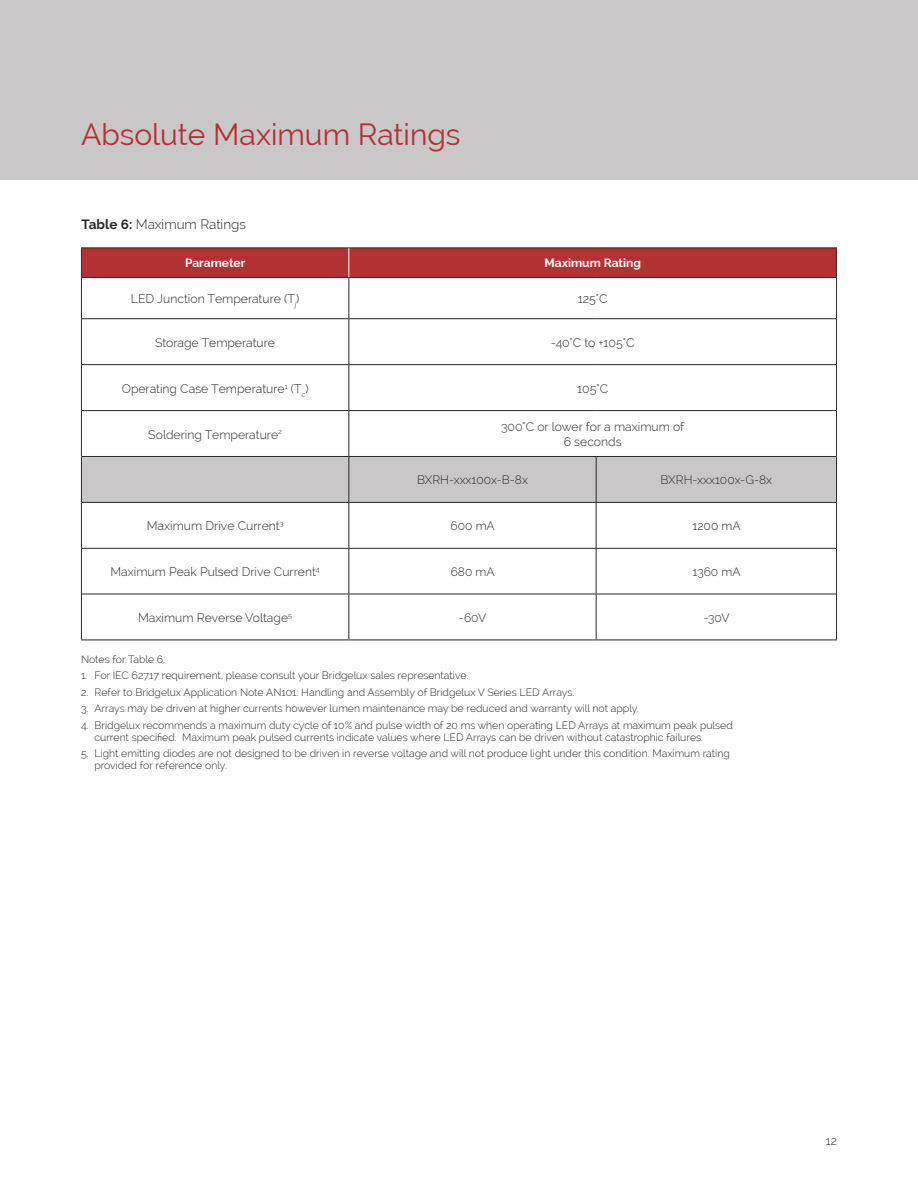
<style>
.page{position:relative;width:918px;height:1188px;background:#fff}
.page>*{position:absolute;margin:0;border:0;box-sizing:border-box;transform-origin:0 0}
.t1{font:30px "Raleway";color:#b33033}
.t2{font:300 13.5px "Raleway";color:#2b2829}
.t3{font:300 12.3px/14.7px "Raleway";color:#2b2829;text-align:center}
.t4{font:300 12px "Raleway";color:#2b2829}
.t5{font:700 12px "Raleway";color:#fff}
.t6{font:300 10.5px/12px "Raleway";color:#2b2829}
.s1{font-weight:700}
</style>
<div class="page">
<div style="left:0;top:0;width:918px;height:180px;background:#c9c7c8"></div>
<div style="left:82px;top:457px;width:754px;height:45px;background:#c9c7c8"></div>
<hr style="left:81px;top:247px;width:268px;height:1px;background:#2b2829">
<hr style="left:349px;top:247px;width:247px;height:1px;background:#2b2829">
<hr style="left:596px;top:247px;width:241px;height:1px;background:#2b2829">
<hr style="left:82px;top:318px;width:267px;height:1px;background:#2b2829">
<hr style="left:349px;top:318px;width:247px;height:1px;background:#2b2829">
<hr style="left:596px;top:318px;width:240px;height:1px;background:#2b2829">
<hr style="left:82px;top:364px;width:267px;height:1px;background:#2b2829">
<hr style="left:349px;top:364px;width:247px;height:1px;background:#2b2829">
<hr style="left:596px;top:364px;width:240px;height:1px;background:#2b2829">
<hr style="left:82px;top:410px;width:267px;height:1px;background:#2b2829">
<hr style="left:349px;top:410px;width:247px;height:1px;background:#2b2829">
<hr style="left:596px;top:410px;width:240px;height:1px;background:#2b2829">
<hr style="left:82px;top:456px;width:267px;height:1px;background:#2b2829">
<hr style="left:349px;top:456px;width:247px;height:1px;background:#2b2829">
<hr style="left:596px;top:456px;width:240px;height:1px;background:#2b2829">
<hr style="left:82px;top:502px;width:267px;height:1px;background:#2b2829">
<hr style="left:349px;top:502px;width:247px;height:1px;background:#2b2829">
<hr style="left:596px;top:502px;width:240px;height:1px;background:#2b2829">
<hr style="left:82px;top:548px;width:267px;height:1px;background:#2b2829">
<hr style="left:349px;top:548px;width:247px;height:1px;background:#2b2829">
<hr style="left:596px;top:548px;width:240px;height:1px;background:#2b2829">
<hr style="left:82px;top:594px;width:267px;height:1px;background:#2b2829">
<hr style="left:349px;top:594px;width:247px;height:1px;background:#2b2829">
<hr style="left:596px;top:594px;width:240px;height:1px;background:#2b2829">
<hr style="left:81px;top:640px;width:268px;height:1px;background:#2b2829">
<hr style="left:349px;top:640px;width:247px;height:1px;background:#2b2829">
<hr style="left:596px;top:640px;width:241px;height:1px;background:#2b2829">
<hr style="left:81px;top:278px;width:1px;height:41px;background:#2b2829">
<hr style="left:348px;top:278px;width:1px;height:40px;background:#2b2829">
<hr style="left:836px;top:278px;width:1px;height:41px;background:#2b2829">
<hr style="left:81px;top:319px;width:1px;height:46px;background:#2b2829">
<hr style="left:348px;top:319px;width:1px;height:45px;background:#2b2829">
<hr style="left:836px;top:319px;width:1px;height:46px;background:#2b2829">
<hr style="left:81px;top:365px;width:1px;height:46px;background:#2b2829">
<hr style="left:348px;top:365px;width:1px;height:45px;background:#2b2829">
<hr style="left:836px;top:365px;width:1px;height:46px;background:#2b2829">
<hr style="left:81px;top:411px;width:1px;height:45px;background:#2b2829">
<hr style="left:348px;top:411px;width:1px;height:45px;background:#2b2829">
<hr style="left:836px;top:411px;width:1px;height:45px;background:#2b2829">
<hr style="left:81px;top:456px;width:1px;height:46px;background:#2b2829">
<hr style="left:348px;top:457px;width:1px;height:45px;background:#2b2829">
<hr style="left:596px;top:457px;width:1px;height:45px;background:#2b2829">
<hr style="left:836px;top:456px;width:1px;height:46px;background:#2b2829">
<hr style="left:81px;top:502px;width:1px;height:46px;background:#2b2829">
<hr style="left:348px;top:503px;width:1px;height:45px;background:#2b2829">
<hr style="left:596px;top:503px;width:1px;height:45px;background:#2b2829">
<hr style="left:836px;top:502px;width:1px;height:46px;background:#2b2829">
<hr style="left:81px;top:548px;width:1px;height:46px;background:#2b2829">
<hr style="left:348px;top:549px;width:1px;height:45px;background:#2b2829">
<hr style="left:596px;top:549px;width:1px;height:45px;background:#2b2829">
<hr style="left:836px;top:548px;width:1px;height:46px;background:#2b2829">
<hr style="left:81px;top:594px;width:1px;height:46px;background:#2b2829">
<hr style="left:348px;top:594px;width:1px;height:46px;background:#2b2829">
<hr style="left:596px;top:594px;width:1px;height:46px;background:#2b2829">
<hr style="left:836px;top:594px;width:1px;height:46px;background:#2b2829">
<svg style="left:81px;top:248px;width:756px;height:30px;background:#ac2f32"></svg>
<h1 class="t1" style="left:81px;top:123px;width:381px">Absolute Maximum Ratings</h1>
<p class="t2" style="left:82px;top:216px;width:166px"><span class="s1">Table 6:</span> Maximum Ratings</p>
<p class="t5" style="left:185px;top:258px;width:62px">Parameter</p>
<p class="t5" style="left:544px;top:258px;width:98px">Maximum Rating</p>
<p class="t3" style="left:131px;top:291px;width:170px">LED Junction Temperature (T<sub>j</sub>)</p>
<p class="t3" style="left:578px;top:291px;width:31px">125°C</p>
<p class="t3" style="left:155px;top:335px;width:121px">Storage Temperature</p>
<p class="t3" style="left:551px;top:335px;width:85px">-40°C to +105°C</p>
<p class="t3" style="left:122px;top:381px;width:188px">Operating Case Temperature<sup>1</sup> (T<sub>c</sub>)</p>
<p class="t3" style="left:577px;top:381px;width:32px">105°C</p>
<p class="t3" style="left:148px;top:427px;width:135px">Soldering Temperature<sup>2</sup></p>
<p class="t3" style="left:501px;top:419px;width:185px">300°C or lower for a maximum of<br>6 seconds</p>
<p class="t4" style="left:417px;top:473px;width:112px">BXRH-xxx100x-B-8x</p>
<p class="t4" style="left:661px;top:473px;width:113px">BXRH-xxx100x-G-8x</p>
<p class="t3" style="left:147px;top:519px;width:138px">Maximum Drive Current<sup>3</sup></p>
<p class="t4" style="left:451px;top:519px;width:46px">600 mA</p>
<p class="t4" style="left:692px;top:519px;width:50px">1200 mA</p>
<p class="t3" style="left:110px;top:564px;width:211px">Maximum Peak Pulsed Drive Current<sup>4</sup></p>
<p class="t4" style="left:451px;top:565px;width:46px">680 mA</p>
<p class="t4" style="left:692px;top:565px;width:50px">1360 mA</p>
<p class="t3" style="left:138px;top:610px;width:156px">Maximum Reverse Voltage<sup>5</sup></p>
<p class="t4" style="left:459px;top:611px;width:29px">-60V</p>
<p class="t4" style="left:704px;top:611px;width:28px">-30V</p>
<p class="t6" style="left:81px;top:653px;width:86px">Notes for Table 6:</p>
<p class="t6" style="left:81px;top:669px;width:389px">1. For IEC 62717 requirement, please consult your Bridgelux sales representative.</p>
<p class="t6" style="left:81px;top:686px;width:495px">2. Refer to Bridgelux Application Note AN101: Handling and Assembly of Bridgelux V Series LED Arrays.</p>
<p class="t6" style="left:81px;top:702px;width:559px">3. Arrays may be driven at higher currents however lumen maintenance may be reduced and warranty will not apply.</p>
<p class="t6" style="left:94px;top:719px;width:640px;text-indent:-14px">4. Bridgelux recommends a maximum duty cycle of 10% and pulse width of 20 ms when operating LED Arrays at maximum peak pulsed current speci昀椀ed. Maximum peak pulsed currents indicate values where LED Arrays can be driven without catastrophic failures.</p>
<p class="t6" style="left:94px;top:747px;width:637px;text-indent:-14px">5. Light emitting diodes are not designed to be driven in reverse voltage and will not produce light under this condition. Maximum rating provided for reference only.</p>
<p class="t4" style="left:826px;top:1136px;width:13px">12</p>
</div>
